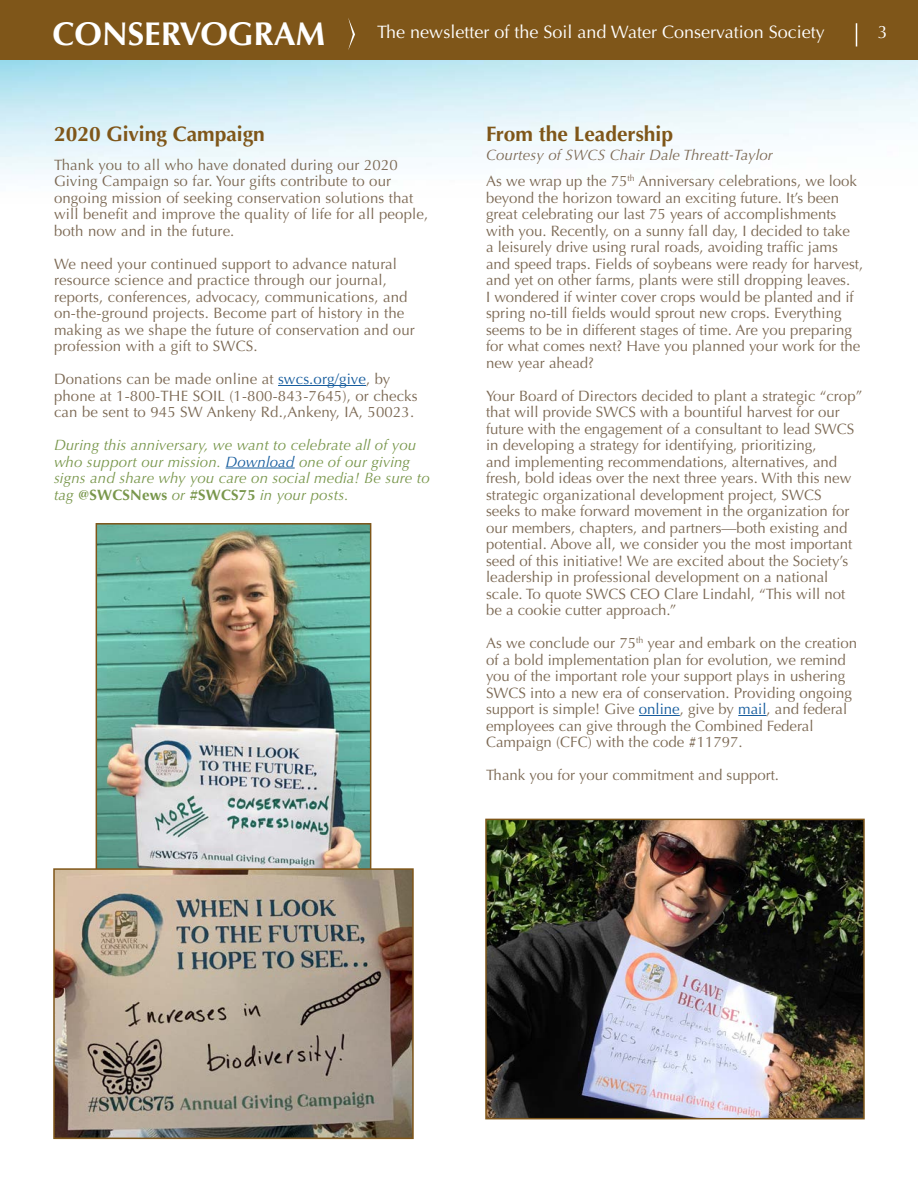
<style>
.page{position:relative;width:918px;height:1188px;background:#fff}
.page>*{position:absolute;margin:0;border:0;box-sizing:border-box;transform-origin:0 0}
.t1{font:700 33px "Optima";color:#fff}
.body{font:700 21px "Optima";color:#7f5619}
.t2{font:18px "Optima";color:#fff}
.body-2{font:15px/16.5px "Optima";color:#7c6954}
.body-3{font:italic 15px/16.5px "Optima";letter-spacing:.01em;color:#79974c}
.body-4{font:italic 15px "Optima";letter-spacing:.01em;color:#7c6954}
.s1{color:#175d9e}
.s2{font-weight:700;font-style:normal}
</style>
<div class="page">
<img style="left:0;top:59px;width:918px;height:117px">
<div style="left:0;top:0;width:918px;height:59px;background:#7f5619"></div>
<svg style="left:348px;top:18px;width:7px;height:32px"></svg>
<svg style="left:856px;top:23px;width:1px;height:23px"></svg>
<hr style="left:278px;top:385px;width:88px;height:1px;background:#175d9e">
<hr style="left:226px;top:468px;width:69px;height:1px;background:#175d9e">
<hr style="left:639px;top:715px;width:41px;height:1px;background:#175d9e">
<svg style="left:738px;top:715px;width:29px;height:1px"></svg>
<img style="left:99px;top:526px;width:269px;height:342px">
<div style="left:96px;top:523px;width:275px;height:374px;border:2px solid #7f5619"></div>
<img style="left:56px;top:871px;width:355px;height:265px">
<div style="left:53px;top:868px;width:361px;height:271px;border:2px solid #7f5619"></div>
<img style="left:488px;top:822px;width:374px;height:294px">
<div style="left:485px;top:819px;width:380px;height:300px;border:2px solid #7f5619"></div>
<h1 class="t1" style="left:52px;top:14px;width:274px">CONSERVOGRAM</h1>
<p class="t2" style="left:377px;top:22px;width:449px">The newsletter of the Soil and Water Conservation Society</p>
<p class="t2" style="left:878px;top:22px;width:12px">3</p>
<p class="body" style="left:54px;top:121px;width:212px">2020 Giving Campaign</p>
<p class="body-2" style="left:54px;top:156px;width:376px">Thank you to all who have donated during our 2020<br>Giving Campaign so far. Your gifts contribute to our ongoing mission of seeking conservation solutions that will benefit and improve the quality of life for all people, both now and in the future.</p>
<p class="body-2" style="left:54px;top:255px;width:362px">We need your continued support to advance natural resource science and practice through our journal, reports, conferences, advocacy, communications, and on-the-ground projects. Become part of history in the making as we shape the future of conservation and our profession with a gift to SWCS.</p>
<p class="body-2" style="left:54px;top:371px;width:365px">Donations can be made online at <span class="s1">swcs.org/give</span>, by phone at 1-800-THE SOIL (1-800-843-7645), or checks can be sent to 945 SW Ankeny Rd.,Ankeny, IA, 50023.</p>
<p class="body-3" style="left:54px;top:437px;width:377px">During this anniversary, we want to celebrate all of you who support our mission. <span class="s1">Download</span> one of our giving signs and share why you care on social media! Be sure to tag <span class="s2">@SWCSNews</span> or <span class="s2">#SWCS75</span> in your posts.</p>
<p class="body" style="left:486px;top:121px;width:189px">From the Leadership</p>
<p class="body-4" style="left:486px;top:146px;width:288px">Courtesy of SWCS Chair Dale Threatt-Taylor</p>
<p class="body-2" style="left:486px;top:173px;width:379px">As we wrap up the 75<sup>th</sup> Anniversary celebrations, we look beyond the horizon toward an exciting future. It’s been great celebrating our last 75 years of accomplishments with you. Recently, on a sunny fall day, I decided to take<br>a leisurely drive using rural roads, avoiding traffic jams and speed traps. Fields of soybeans were ready for harvest, and yet on other farms, plants were still dropping leaves.<br>I wondered if winter cover crops would be planted and if spring no-till fields would sprout new crops. Everything seems to be in different stages of time. Are you preparing for what comes next? Have you planned your work for the new year ahead?</p>
<p class="body-2" style="left:486px;top:387px;width:378px">Your Board of Directors decided to plant a strategic “crop” that will provide SWCS with a bountiful harvest for our future with the engagement of a consultant to lead SWCS in developing a strategy for identifying, prioritizing,<br>and implementing recommendations, alternatives, and fresh, bold ideas over the next three years. With this new strategic organizational development project, SWCS<br>seeks to make forward movement in the organization for our members, chapters, and partners—both existing and potential. Above all, we consider you the most important seed of this initiative! We are excited about the Society’s leadership in professional development on a national scale. To quote SWCS CEO Clare Lindahl, “This will not be a cookie cutter approach.”</p>
<p class="body-2" style="left:486px;top:635px;width:373px">As we conclude our 75<sup>th</sup> year and embark on the creation of a bold implementation plan for evolution, we remind you of the important role your support plays in ushering SWCS into a new era of conservation. Providing ongoing support is simple! Give <span class="s1">online</span>, give by <span class="s1">mail</span>, and federal employees can give through the Combined Federal Campaign (CFC) with the code #11797.</p>
<p class="body-2" style="left:486px;top:767px;width:295px">Thank you for your commitment and support.</p>
</div>
